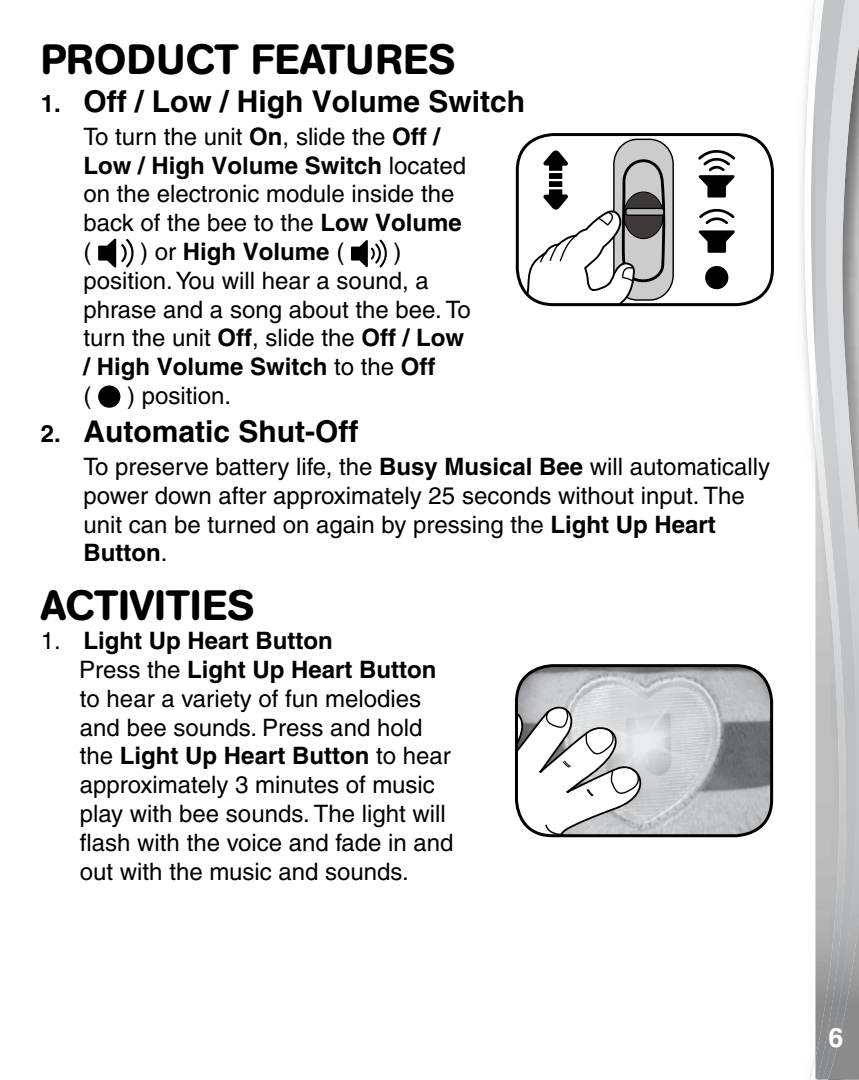
<style>
.page{position:relative;width:859px;height:1080px;background:#fff}
.page>*{position:absolute;margin:0;border:0;box-sizing:border-box;transform-origin:0 0}
.t1{font:500 42px "AG Book Rounded";letter-spacing:.02em;color:#000}
.t2{font:500 42px "AG Book Rounded";color:#000}
.t3{font:700 30px "Helvetica";color:#000}
.t4{font:700 27px "Helvetica";color:#fff}
.t5{font:500 24px/28.8px "Helvetica";color:#000}
.t6{font:700 24px "Helvetica";color:#000}
.s1{font-size:24px}
.s2{font-weight:700}
.s3{font-weight:500}
</style>
<div class="page">
<svg style="left:803px;top:0;width:12px;height:1080px"></svg>
<svg style="left:815px;top:1079px;width:13px;height:1px"></svg>
<img style="left:858px;top:0;width:1px;height:1079px">
<img style="left:848px;top:0;width:10px;height:1079px">
<img style="left:815px;top:0;width:33px;height:1079px">
<svg style="left:98px;top:238px;width:36px;height:30px"></svg>
<svg style="left:351px;top:239px;width:36px;height:29px"></svg>
<div style="left:98px;top:385px;width:22px;height:23px;background:#000;border-radius:50%"></div>
<div style="left:614px;top:139px;width:59px;height:161px;background:#cdcccd;border-radius:24px"></div>
<div style="left:613px;top:139px;width:61px;height:162px;border:1px solid #000;border-radius:24px"></div>
<div style="left:516px;top:133px;width:258px;height:173px;border:3px solid #000;border-radius:36px"></div>
<div style="left:705px;top:266px;width:23px;height:23px;background:#000;border-radius:50%"></div>
<svg style="left:698px;top:208px;width:37px;height:45px"></svg>
<svg style="left:698px;top:150px;width:38px;height:48px"></svg>
<svg style="left:517px;top:151px;width:148px;height:154px"></svg>
<img style="left:516px;top:666px;width:256px;height:170px">
<svg style="left:516px;top:699px;width:140px;height:137px"></svg>
<div style="left:515px;top:664px;width:258px;height:173px;border:3px solid #000;border-radius:36px"></div>
<h1 class="t1" style="left:41px;top:34px;width:416px">PRODUCT FEATURES</h1>
<p class="t3" style="left:41px;top:83px;width:486px"><span class="s1">1.</span> Off / Low / High Volume Switch</p>
<p class="t5" style="left:83px;top:122px;width:384px">To turn the unit <span class="s2">On</span>, slide the <span class="s2">Off /<br>Low / High Volume Switch</span> located on the electronic module inside the back of the bee to the <span class="s2">Low Volume </span>(</p>
<p class="t5" style="left:83px;top:237px;width:389px;text-indent:310px">) position. You will hear a sound, a phrase and a song about the bee. To turn the unit <span class="s2">Off</span>, slide the <span class="s2">Off / Low / High Volume Switch</span> to the <span class="s2">Off<br></span>(</p>
<p class="t6" style="left:140px;top:237px;width:206px"><span class="s3">) or</span> High Volume <span class="s3">(</span></p>
<p class="t5" style="left:127px;top:381px;width:106px">) position.</p>
<p class="t3" style="left:41px;top:413px;width:319px"><span class="s1">2.</span> Automatic Shut-Off</p>
<p class="t5" style="left:83px;top:452px;width:688px">To preserve battery life, the <span class="s2">Busy Musical Bee</span> will automatically power down after approximately 25 seconds without input. The unit can be turned on again by pressing the <span class="s2">Light Up Heart Button</span>.</p>
<h1 class="t2" style="left:41px;top:581px;width:215px">ACTIVITIES</h1>
<p class="t5" style="left:79px;top:626px;width:376px;text-indent:-38px">1. <span class="s2">Light Up Heart Button<br></span>Press the <span class="s2">Light Up Heart Button </span>to hear a variety of fun melodies and bee sounds. Press and hold the <span class="s2">Light Up Heart Button</span> to hear approximately 3 minutes of music play with bee sounds. The light will flash with the voice and fade in and out with the music and sounds.</p>
<p class="t4" style="left:828px;top:1021px;width:17px">6</p>
</div>
